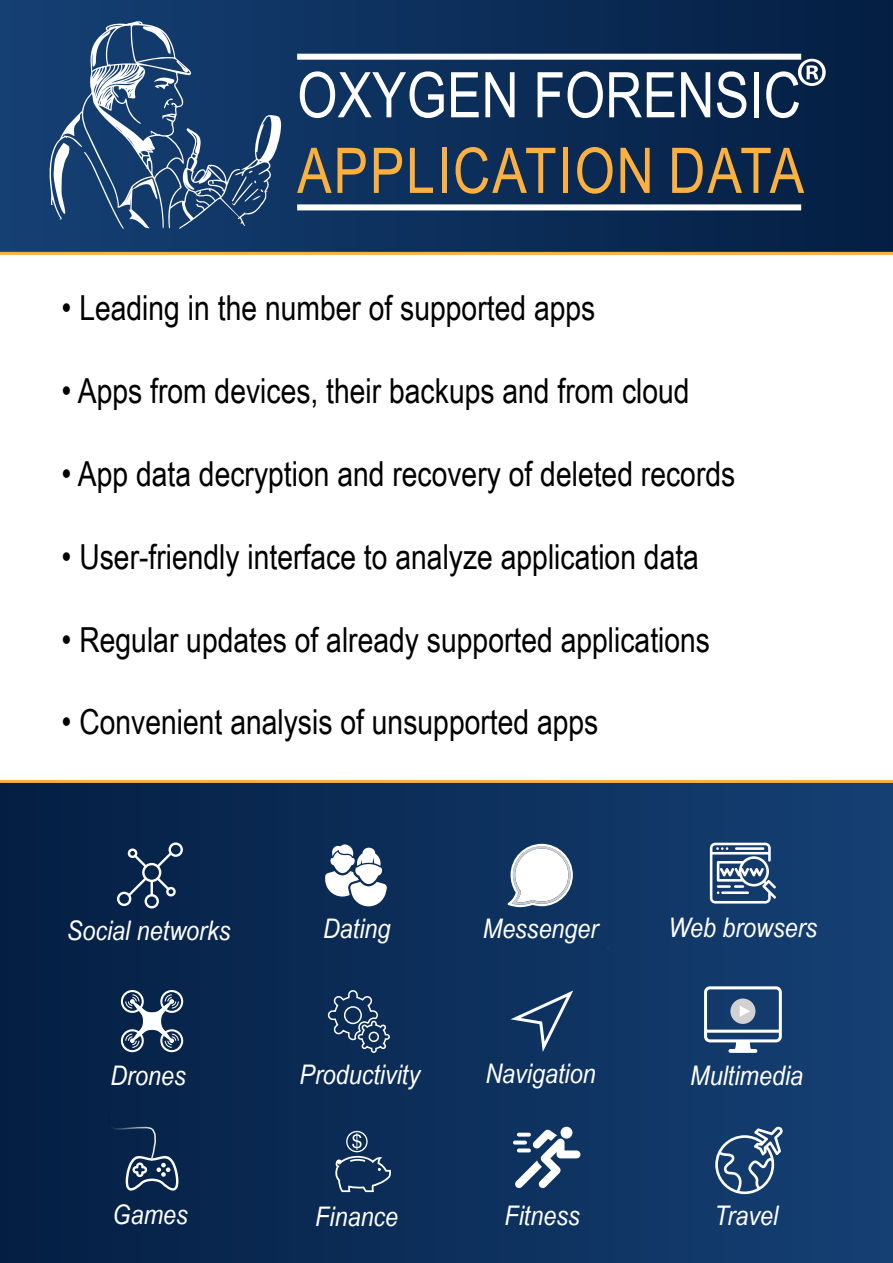
<style>
.page{position:relative;width:893px;height:1263px;background:#fff}
.page>*{position:absolute;margin:0;border:0;box-sizing:border-box;transform-origin:0 0}
.t1{font:63px/75.6px "Arial Narrow";color:#fbb040}
.t2{font:34.5px "Arial Narrow";color:#000}
.t3{font:italic 27px "Arial Narrow";color:#fff;scale:1.05 1}
.s1{color:#fff}
.s2{font-family:"Myriad Pro";font-size:82.5px;color:#fff}
</style>
<div class="page">
<div style="left:0;top:781px;width:893px;height:482px;background:linear-gradient(to right,#041e42,#154074)"></div>
<hr style="left:0;top:780px;width:893px;height:3px;background:#fbb040">
<svg style="left:117px;top:842px;width:66px;height:66px"></svg>
<svg style="left:325px;top:844px;width:62px;height:62px"></svg>
<svg style="left:710px;top:843px;width:66px;height:60px"></svg>
<hr style="left:717px;top:885px;width:14px;height:3px;background:#fff">
<svg style="left:508px;top:844px;width:65px;height:63px"></svg>
<svg style="left:121px;top:990px;width:62px;height:62px"></svg>
<svg style="left:505px;top:987px;width:71px;height:70px"></svg>
<svg style="left:704px;top:986px;width:78px;height:67px"></svg>
<svg style="left:327px;top:989px;width:64px;height:65px"></svg>
<svg style="left:515px;top:1129px;width:65px;height:59px"></svg>
<div style="left:561px;top:1127px;width:11px;height:11px;background:#fff;border-radius:50%"></div>
<svg style="left:335px;top:1131px;width:56px;height:61px"></svg>
<svg style="left:108px;top:1109px;width:71px;height:82px"></svg>
<svg style="left:715px;top:1127px;width:68px;height:67px"></svg>
<div style="left:0;top:0;width:893px;height:252px;background:linear-gradient(to right,#154074,#051f43)"></div>
<svg style="left:50px;top:21px;width:231px;height:208px;fill:#123a6b"></svg>
<svg style="left:53px;top:143px;width:17px;height:71px"></svg>
<svg style="left:232px;top:170px;width:31px;height:36px"></svg>
<svg style="left:84px;top:152px;width:47px;height:77px"></svg>
<svg style="left:154px;top:77px;width:21px;height:13px"></svg>
<svg style="left:164px;top:99px;width:9px;height:10px"></svg>
<div style="left:297px;top:54px;width:504px;height:6px;background:#fff"></div>
<div style="left:297px;top:204px;width:504px;height:6px;background:#fff"></div>
<hr style="left:0;top:252px;width:893px;height:3px;background:#fbb040">
<h1 class="t1" style="left:297px;top:55px;width:533px"><span class="s1">OXYGEN FORENSIC</span><span class="s2">®<br></span>APPLICATION DATA</h1>
<p class="t2" style="left:62px;top:283px;width:535px">• Leading in the number of supported apps</p>
<p class="t2" style="left:62px;top:366px;width:629px">• Apps from devices, their backups and from cloud</p>
<p class="t2" style="left:62px;top:448px;width:675px">• App data decryption and recovery of deleted records</p>
<p class="t2" style="left:62px;top:531px;width:639px">• User-friendly interface to analyze application data</p>
<p class="t2" style="left:62px;top:614px;width:650px">• Regular updates of already supported applications</p>
<p class="t2" style="left:62px;top:697px;width:538px">• Convenient analysis of unsupported apps</p>
<p class="t3" style="left:67px;top:911px;width:157px">Social networks</p>
<p class="t3" style="left:323px;top:909px;width:66px">Dating</p>
<p class="t3" style="left:483px;top:909px;width:111px">Messenger</p>
<p class="t3" style="left:669px;top:909px;width:143px">Web browsers</p>
<p class="t3" style="left:110px;top:1056px;width:73px">Drones</p>
<p class="t3" style="left:299px;top:1055px;width:116px">Productivity</p>
<p class="t3" style="left:485px;top:1055px;width:107px">Navigation</p>
<p class="t3" style="left:690px;top:1056px;width:109px">Multimedia</p>
<p class="t3" style="left:113px;top:1196px;width:73px">Games</p>
<p class="t3" style="left:315px;top:1198px;width:81px">Finance</p>
<p class="t3" style="left:504px;top:1197px;width:73px">Fitness</p>
<p class="t3" style="left:714px;top:1197px;width:62px">Travel</p>
</div>
